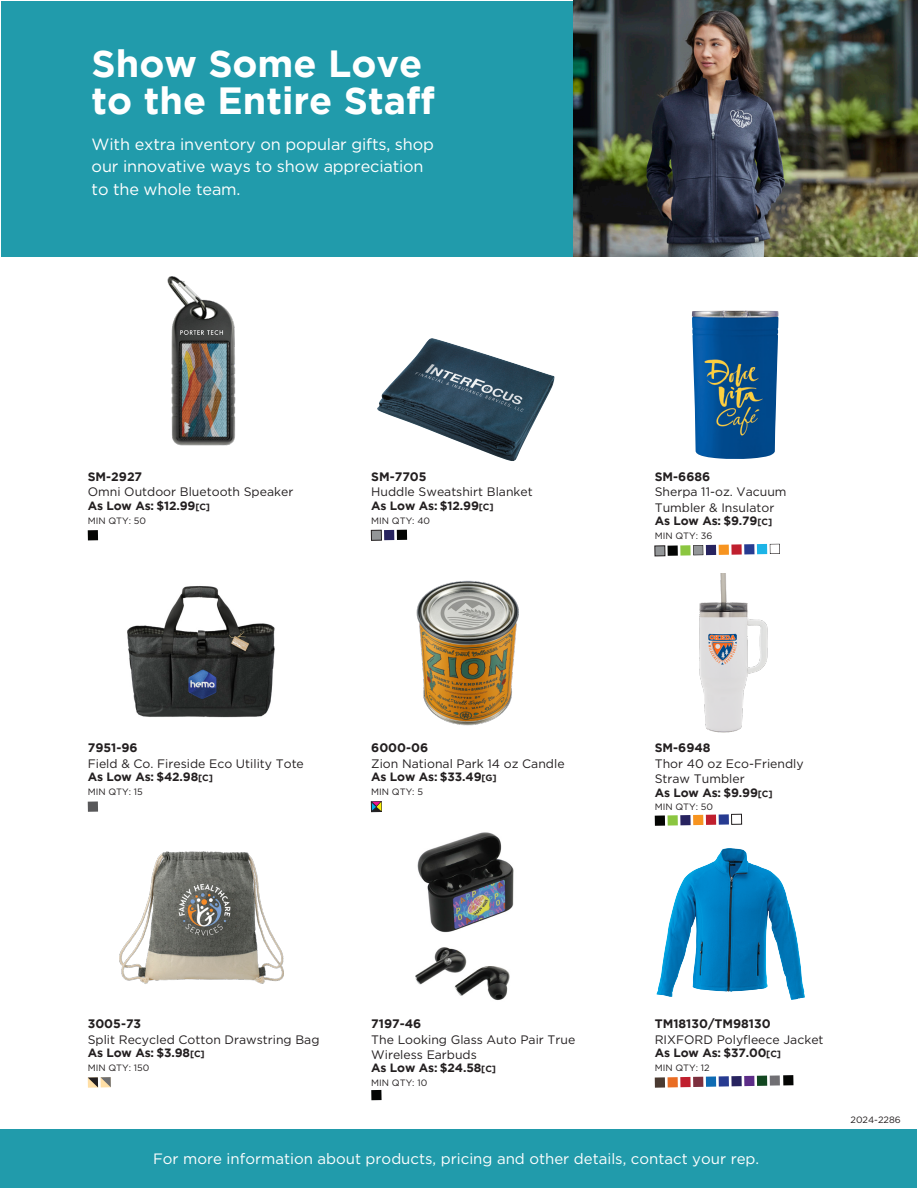
<style>
.page{position:relative;width:918px;height:1188px;background:#fff}
.page>*{position:absolute;margin:0;border:0;box-sizing:border-box;transform-origin:0 0}
.Headline{font:700 37.8px/37px "Gotham";color:#fff}
.t1{font:16.35px/22.2px "Gotham";letter-spacing:-.01em;color:#fff}
.t2{font:15px "Gotham";color:#fff}
.Top_Line{font:12.3px/15.3px "Gotham";color:#231f20}
.Top_Line-2{font:700 12px "Gotham";letter-spacing:-.01em;color:#231f20}
.Top_Line-3{font:9.15px "Gotham";color:#231f20}
.s1{font-weight:700}
.s2{font-size:9px}
</style>
<div class="page">
<div style="left:1px;top:1px;width:572px;height:255px;background:#219bab"></div>
<div style="left:88px;top:530px;width:10px;height:10px;background:#040503"></div>
<div style="left:371px;top:530px;width:10px;height:10px;background:#939698"></div>
<div style="left:371px;top:530px;width:11px;height:10px;border:1px solid #231f20"></div>
<div style="left:384px;top:530px;width:10px;height:10px;background:#27235f"></div>
<div style="left:397px;top:530px;width:10px;height:10px;background:#040503"></div>
<img style="left:167px;top:277px;width:69px;height:169px">
<img style="left:377px;top:338px;width:177px;height:123px">
<div style="left:655px;top:546px;width:10px;height:10px;background:#939698"></div>
<div style="left:655px;top:546px;width:10px;height:10px;border:1px solid #231f20"></div>
<div style="left:668px;top:545px;width:10px;height:11px;background:#040503"></div>
<div style="left:680px;top:545px;width:11px;height:11px;background:#8bc640"></div>
<div style="left:693px;top:545px;width:10px;height:10px;background:#939698"></div>
<div style="left:693px;top:545px;width:10px;height:10px;border:1px solid #231f20"></div>
<div style="left:706px;top:545px;width:10px;height:10px;background:#27235f"></div>
<div style="left:719px;top:545px;width:10px;height:10px;background:#f79420"></div>
<div style="left:731px;top:544px;width:11px;height:11px;background:#c01f2e"></div>
<div style="left:744px;top:544px;width:11px;height:10px;background:#273b91"></div>
<div style="left:757px;top:544px;width:10px;height:10px;background:#1cb4e7"></div>
<img style="left:692px;top:310px;width:87px;height:149px">
<div style="left:88px;top:801px;width:10px;height:11px;background:#58585a"></div>
<svg style="left:371px;top:801px;width:11px;height:11px"></svg>
<div style="left:655px;top:815px;width:10px;height:11px;background:#040503"></div>
<div style="left:668px;top:815px;width:10px;height:11px;background:#8bc640"></div>
<div style="left:680px;top:815px;width:11px;height:10px;background:#27235f"></div>
<div style="left:693px;top:815px;width:10px;height:10px;background:#f79420"></div>
<div style="left:706px;top:815px;width:10px;height:10px;background:#c01f2e"></div>
<div style="left:719px;top:814px;width:10px;height:11px;background:#273b91"></div>
<div style="left:731px;top:814px;width:11px;height:10px;border:1px solid #231f20"></div>
<img style="left:127px;top:586px;width:148px;height:132px">
<img style="left:416px;top:580px;width:103px;height:146px">
<img style="left:699px;top:573px;width:69px;height:160px">
<svg style="left:88px;top:1077px;width:23px;height:11px"></svg>
<div style="left:371px;top:1090px;width:11px;height:10px;background:#040503"></div>
<div style="left:655px;top:1077px;width:10px;height:11px;background:#4a3a31"></div>
<div style="left:783px;top:1075px;width:10px;height:10px;background:#040503"></div>
<div style="left:668px;top:1077px;width:10px;height:10px;background:#e96d24"></div>
<div style="left:680px;top:1077px;width:11px;height:10px;background:#c01f2e"></div>
<div style="left:693px;top:1077px;width:10px;height:10px;background:#7d303e"></div>
<div style="left:706px;top:1076px;width:10px;height:11px;background:#0e6bb3"></div>
<div style="left:719px;top:1076px;width:10px;height:11px;background:#273b91"></div>
<div style="left:731px;top:1076px;width:11px;height:10px;background:#27235f"></div>
<div style="left:744px;top:1076px;width:11px;height:10px;background:#5d2d88"></div>
<div style="left:757px;top:1076px;width:10px;height:10px;background:#124720"></div>
<svg style="left:770px;top:1075px;width:10px;height:11px"></svg>
<img style="left:119px;top:851px;width:164px;height:133px">
<img style="left:415px;top:832px;width:99px;height:168px">
<img style="left:656px;top:848px;width:102px;height:149px">
<img style="left:573px;top:0;width:345px;height:256px">
<div style="left:1px;top:1130px;width:916px;height:58px;background:#219bab"></div>
<p class="Headline" style="left:92px;top:44px;width:345px">Show Some Love to the Entire Staff</p>
<p class="t1" style="left:92px;top:133px;width:344px">With extra inventory on popular gifts, shop our innovative ways to show appreciation to the whole team.</p>
<p class="Top_Line" style="left:88px;top:469px;width:207px"><span class="s1">SM-2927<br></span>Omni Outdoor Bluetooth Speaker</p>
<p class="Top_Line-2" style="left:88px;top:499px;width:124px">As Low As: $12.99<span class="s2">[C]</span></p>
<p class="Top_Line-3" style="left:88px;top:515px;width:60px">MIN QTY: 50</p>
<p class="Top_Line" style="left:371px;top:469px;width:163px"><span class="s1">SM-7705<br></span>Huddle Sweatshirt Blanket</p>
<p class="Top_Line-2" style="left:371px;top:499px;width:124px">As Low As: $12.99<span class="s2">[C]</span></p>
<p class="Top_Line-3" style="left:371px;top:515px;width:60px">MIN QTY: 40</p>
<p class="Top_Line" style="left:88px;top:740px;width:218px"><span class="s1">7951-96<br></span>Field &amp; Co. Fireside Eco Utility Tote</p>
<p class="Top_Line-2" style="left:88px;top:770px;width:127px">As Low As: $42.98<span class="s2">[C]</span></p>
<p class="Top_Line-3" style="left:88px;top:787px;width:57px">MIN QTY: 15</p>
<p class="Top_Line" style="left:371px;top:740px;width:195px"><span class="s1">6000-06<br></span>Zion National Park 14 oz Candle</p>
<p class="Top_Line-2" style="left:371px;top:770px;width:127px">As Low As: $33.49<span class="s2">[G]</span></p>
<p class="Top_Line-3" style="left:371px;top:787px;width:53px">MIN QTY: 5</p>
<p class="Top_Line" style="left:655px;top:469px;width:133px"><span class="s1">SM-6686<br></span>Sherpa 11-oz. Vacuum<br>Tumbler &amp; Insulator</p>
<p class="Top_Line-2" style="left:655px;top:514px;width:119px">As Low As: $9.79<span class="s2">[C]</span></p>
<p class="Top_Line-3" style="left:655px;top:531px;width:59px">MIN QTY: 36</p>
<p class="Top_Line" style="left:655px;top:740px;width:151px"><span class="s1">SM-6948<br></span>Thor 40 oz Eco-Friendly<br>Straw Tumbler</p>
<p class="Top_Line-2" style="left:655px;top:785px;width:119px">As Low As: $9.99<span class="s2">[C]</span></p>
<p class="Top_Line-3" style="left:655px;top:802px;width:60px">MIN QTY: 50</p>
<p class="Top_Line" style="left:88px;top:1016px;width:233px"><span class="s1">3005-73<br></span>Split Recycled Cotton Drawstring Bag</p>
<p class="Top_Line-2" style="left:88px;top:1046px;width:119px">As Low As: $3.98<span class="s2">[C]</span></p>
<p class="Top_Line-3" style="left:88px;top:1063px;width:63px">MIN QTY: 150</p>
<p class="Top_Line" style="left:371px;top:1016px;width:206px"><span class="s1">7197-46<br></span>The Looking Glass Auto Pair True<br>Wireless Earbuds</p>
<p class="Top_Line-2" style="left:371px;top:1061px;width:126px">As Low As: $24.58<span class="s2">[C]</span></p>
<p class="Top_Line-3" style="left:371px;top:1078px;width:58px">MIN QTY: 10</p>
<p class="Top_Line" style="left:655px;top:1016px;width:170px"><span class="s1">TM18130/TM98130<br></span>RIXFORD Polyfleece Jacket</p>
<p class="Top_Line-2" style="left:655px;top:1046px;width:128px">As Low As: $37.00<span class="s2">[C]</span></p>
<p class="Top_Line-3" style="left:655px;top:1063px;width:56px">MIN QTY: 12</p>
<p class="t2" style="left:153px;top:1150px;width:608px">For more information about products, pricing and other details, contact your rep.</p>
<p class="Top_Line-3" style="left:850px;top:1114px;width:52px">2024-2286</p>
</div>
